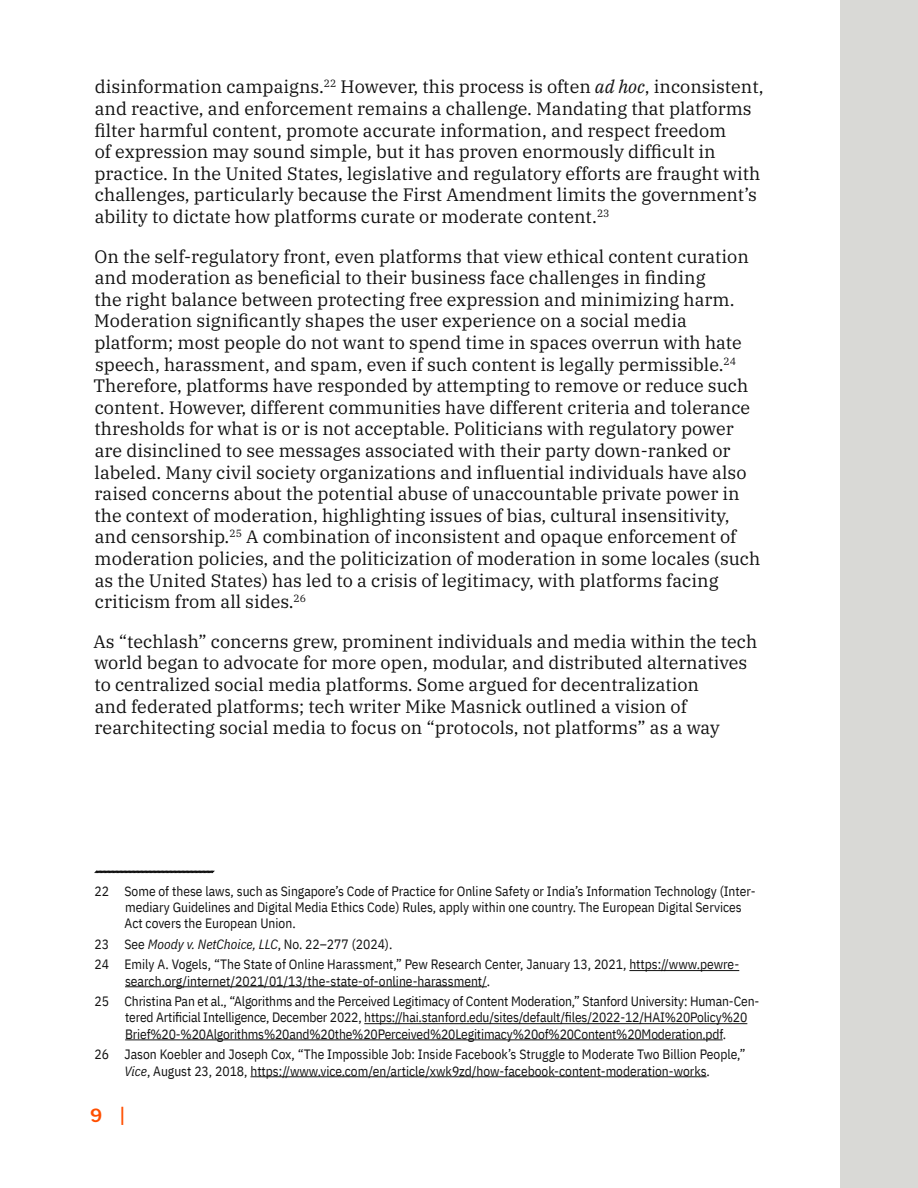
<style>
.page{position:relative;width:918px;height:1188px;background:#fff}
.page>*{position:absolute;margin:0;border:0;box-sizing:border-box;transform-origin:0 0}
.Body_-_No_Hyphen{font:18px/21.6px "IBM Plex Serif";color:#111}
.t1{font:600 18px "Libre Franklin";color:#ff4f00}
.Footnote{font:13.5px/16.2px "IBM Plex Sans Cond";color:#111}
.s1{font-style:italic}
</style>
<div class="page">
<div style="left:840px;top:0;width:78px;height:1188px;background:#d9d9d6"></div>
<svg style="left:94px;top:870px;width:121px;height:4px"></svg>
<hr style="left:629px;top:970px;width:110px;height:1px;background:#111">
<hr style="left:125px;top:986px;width:362px;height:1px;background:#111">
<hr style="left:364px;top:1023px;width:383px;height:1px;background:#111">
<hr style="left:125px;top:1039px;width:598px;height:1px;background:#111">
<hr style="left:250px;top:1076px;width:457px;height:1px;background:#111">
<p class="Body_-_No_Hyphen" style="left:94px;top:75px;width:671px">disinformation campaigns.<sup>22</sup> However, this process is often <span class="s1">ad hoc</span>, inconsistent, and reactive, and enforcement remains a challenge. Mandating that platforms filter harmful content, promote accurate information, and respect freedom<br>of expression may sound simple, but it has proven enormously difficult in practice. In the United States, legislative and regulatory efforts are fraught with challenges, particularly because the First Amendment limits the government’s ability to dictate how platforms curate or moderate content.<sup>23</sup></p>
<p class="Body_-_No_Hyphen" style="left:94px;top:244px;width:669px">On the self-regulatory front, even platforms that view ethical content curation and moderation as beneficial to their business face challenges in finding<br>the right balance between protecting free expression and minimizing harm.<br>Moderation significantly shapes the user experience on a social media platform; most people do not want to spend time in spaces overrun with hate speech, harassment, and spam, even if such content is legally permissible.<sup>24<br></sup>Therefore, platforms have responded by attempting to remove or reduce such content. However, different communities have different criteria and tolerance thresholds for what is or is not acceptable. Politicians with regulatory power are disinclined to see messages associated with their party down-ranked or labeled. Many civil society organizations and influential individuals have also raised concerns about the potential abuse of unaccountable private power in the context of moderation, highlighting issues of bias, cultural insensitivity, and censorship.<sup>25</sup> A combination of inconsistent and opaque enforcement of moderation policies, and the politicization of moderation in some locales (such as the United States) has led to a crisis of legitimacy, with platforms facing criticism from all sides.<sup>26</sup></p>
<p class="Body_-_No_Hyphen" style="left:93px;top:629px;width:665px">As “techlash” concerns grew, prominent individuals and media within the tech world began to advocate for more open, modular, and distributed alternatives to centralized social media platforms. Some argued for decentralization<br>and federated platforms; tech writer Mike Masnick outlined a vision of rearchitecting social media to focus on “protocols, not platforms” as a way</p>
<p class="Footnote" style="left:125px;top:881px;width:633px;text-indent:-30px">22 Some of these laws, such as Singapore’s Code of Practice for Online Safety or India’s Information Technology (Inter&shy;mediary Guidelines and Digital Media Ethics Code) Rules, apply within one country. The European Digital Services<br>Act covers the European Union.</p>
<p class="Footnote" style="left:94px;top:935px;width:299px">23 See <span class="s1">Moody v. NetChoice, LLC</span>, No. 22–277 (2024).</p>
<p class="Footnote" style="left:125px;top:955px;width:616px;text-indent:-31px">24 Emily A. Vogels, “The State of Online Harassment,” Pew Research Center, January 13, 2021, https://www.pewre&shy;search.org/internet/2021/01/13/the-state-of-online-harassment/.</p>
<p class="Footnote" style="left:125px;top:992px;width:636px;text-indent:-31px">25 Christina Pan et al., “Algorithms and the Perceived Legitimacy of Content Moderation,” Stanford University: Human-Cen&shy;tered Artificial Intelligence, December 2022, https://hai.stanford.edu/sites/default/files/2022-12/HAI%20Policy%20<br>Brief%20-%20Algorithms%20and%20the%20Perceived%20Legitimacy%20of%20Content%20Moderation.pdf.</p>
<p class="Footnote" style="left:94px;top:1045px;width:653px;text-align:center">26 Jason Koebler and Joseph Cox, “The Impossible Job: Inside Facebook’s Struggle to Moderate Two Billion People,”<br><span class="s1">Vice</span>, August 23, 2018, https://www.vice.com/en/article/xwk9zd/how-facebook-content-moderation-works.</p>
<p class="t1" style="left:90px;top:1105px;width:36px">9 |</p>
</div>
